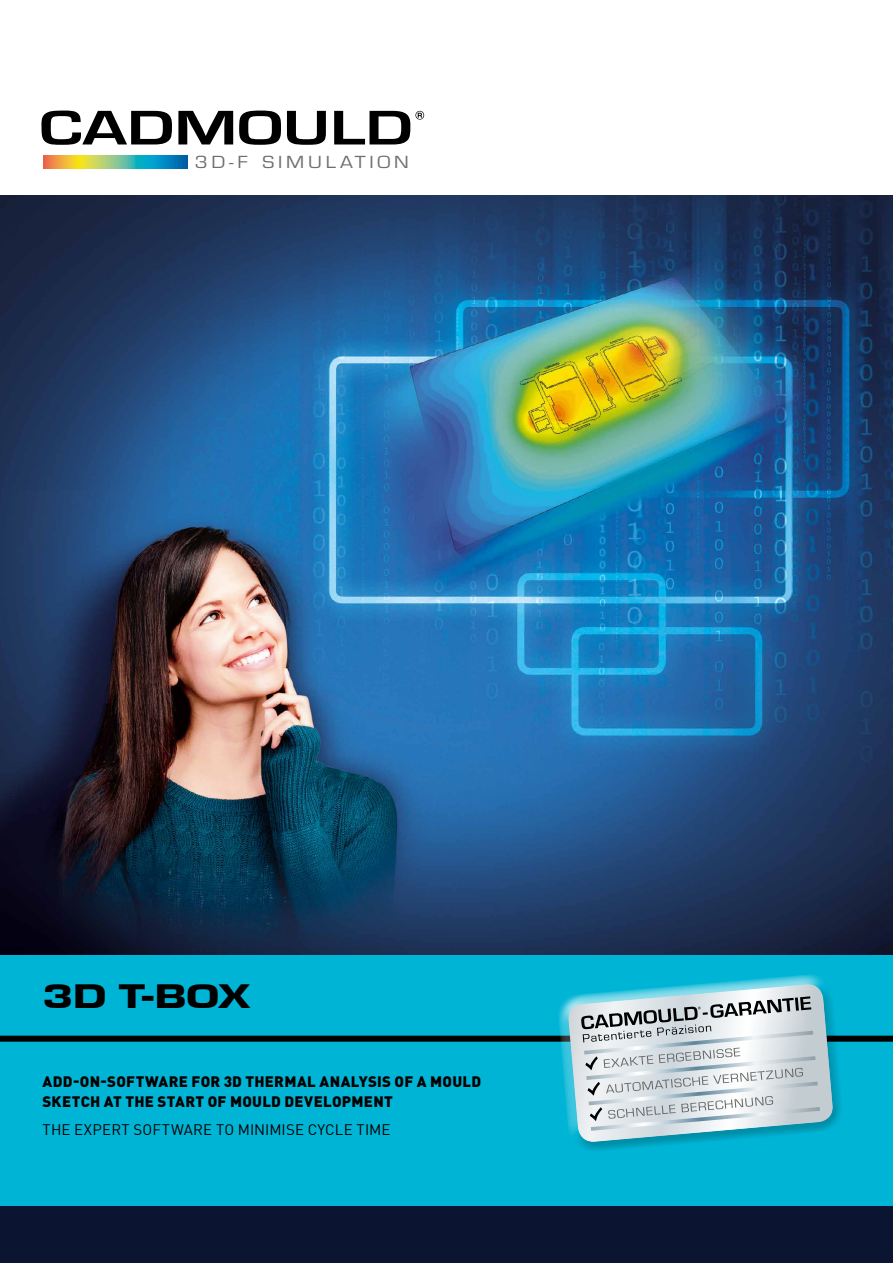
<style>
.page{position:relative;width:893px;height:1263px;background:#fff}
.page>*{position:absolute;margin:0;border:0;box-sizing:border-box;transform-origin:0 0}
.Titel_Headline{font:35.25px "Eurostile Hea";color:#000;scale:1.4 1}
.t1{font:18.3px "Eurostile T";letter-spacing:.18em;color:#6f6f6e;scale:1.16 1}
.Titel_Unterzeile{font:900 15px/19.5px "DINOT";letter-spacing:.02em;color:#000}
.Titel_Unterzeile-2{font:15px "DIN Offc Pro";letter-spacing:.01em;color:#000}
</style>
<div class="page">
<div style="left:0;top:196px;width:893px;height:1067px;background:#0b1532"></div>
<img style="left:0;top:196px;width:893px;height:759px">
<div style="left:0;top:955px;width:893px;height:250px;background:#00b4d5"></div>
<div style="left:0;top:1036px;width:893px;height:6px;background:#000"></div>
<svg style="left:41px;top:111px;width:383px;height:34px"></svg>
<svg style="left:43px;top:155px;width:145px;height:13px;background:#7bac82"></svg>
<svg style="left:556px;top:975px;width:267px;height:67px"></svg>
<svg style="left:561px;top:982px;width:285px;height:168px"></svg>
<svg style="left:567px;top:984px;width:267px;height:159px;background:#adcbd3"></svg>
<p class="t1" style="left:195px;top:151px;width:186px">3D-F SIMULATION</p>
<p class="Titel_Headline" style="left:43px;top:977px;width:150px">3D T-BOX</p>
<p class="Titel_Unterzeile" style="left:43px;top:1072px;width:440px">ADD-ON-SOFTWARE FOR 3D THERMAL ANALYSIS OF A MOULD<br>SKETCH AT THE START OF MOULD DEVELOPMENT</p>
<p class="Titel_Unterzeile-2" style="left:43px;top:1117px;width:349px">THE EXPERT SOFTWARE TO MINIMISE CYCLE TIME</p>
</div>
